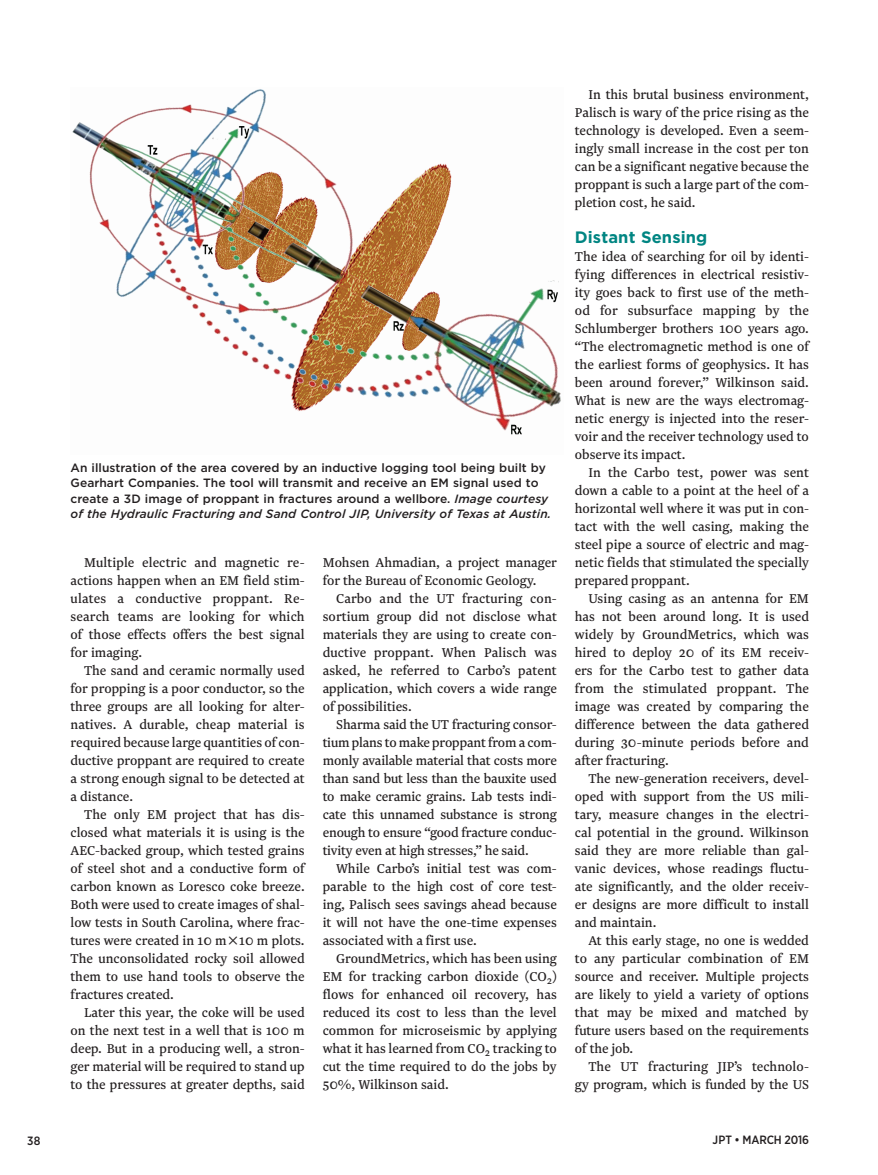
<style>
.page{position:relative;width:878px;height:1175px;background:#fff}
.page>*{position:absolute;margin:0;border:0;box-sizing:border-box;transform-origin:0 0}
.Head_1{font:700 16.5px "Gotham";letter-spacing:.005em;color:#008582}
.para1{font:15px/18px "Newzald";color:#231f20;text-align:justify}
.para{font:15px/18px "Newzald";color:#231f20;text-align:justify}
.Cutline{font:500 12px/15px "Gotham";letter-spacing:.005em;color:#231f20}
.t1{font:500 12px "Gotham Narrow";letter-spacing:-.015em;color:#231f20}
.s1{font-style:italic}
</style>
<div class="page">
<img style="left:72px;top:89px;width:489px;height:346px">
<p class="Cutline" style="left:71px;top:460px;width:482px">An illustration of the area covered by an inductive logging tool being built by Gearhart Companies. The tool will transmit and receive an EM signal used to create a 3D image of proppant in fractures around a wellbore. <span class="s1">Image courtesy of the Hydraulic Fracturing and Sand Control JIP, University of Texas at Austin.</span></p>
<p class="para1" style="left:71px;top:553px;width:236px;text-indent:14px">Multiple electric and magnetic re&shy;actions happen when an EM field stim&shy;ulates a conductive proppant. Re&shy;search teams are looking for which of those effects offers the best signal for imaging.</p>
<p class="para1" style="left:71px;top:661px;width:236px;text-indent:14px">The sand and ceramic normally used for propping is a poor conductor, so the three groups are all looking for alter&shy;natives. A durable, cheap material is required because large quantities of con&shy;ductive proppant are required to create a strong enough signal to be detected at a distance.</p>
<p class="para1" style="left:71px;top:805px;width:236px;text-indent:14px">The only EM project that has dis&shy;closed what materials it is using is the AEC-backed group, which tested grains of steel shot and a conductive form of carbon known as Loresco coke breeze.<br>Both were used to create images of shal&shy;low tests in South Carolina, where frac&shy;tures were created in 10 m 10 m plots.<br>The unconsolidated rocky soil allowed them to use hand tools to observe the fractures created.</p>
<p class="para1" style="left:71px;top:1003px;width:236px;text-indent:14px">Later this year, the coke will be used on the next test in a well that is 100 m deep. But in a producing well, a stron&shy;ger material will be required to stand up to the pressures at greater depths, said</p>
<p class="para1" style="left:323px;top:553px;width:235px">Mohsen Ahmadian, a project manager for the Bureau of Economic Geology.</p>
<p class="para1" style="left:323px;top:589px;width:236px;text-indent:14px">Carbo and the UT fracturing con&shy;sortium group did not disclose what materials they are using to create con&shy;ductive proppant. When Palisch was asked, he referred to Carbo’s patent application, which covers a wide range of possibilities.</p>
<p class="para1" style="left:323px;top:715px;width:236px;text-indent:14px">Sharma said the UT fracturing consor&shy;tium plans to make proppant from a com&shy;monly available material that costs more than sand but less than the bauxite used to make ceramic grains. Lab tests indi&shy;cate this unnamed substance is strong enough to ensure “good fracture conduc&shy;tivity even at high stresses,” he said.</p>
<p class="para1" style="left:323px;top:859px;width:235px;text-indent:14px">While Carbo’s initial test was com&shy;parable to the high cost of core test&shy;ing, Palisch sees savings ahead because it will not have the one-time expenses associated with a first use.</p>
<p class="para1" style="left:323px;top:949px;width:236px;text-indent:14px">GroundMetrics, which has been using EM for tracking carbon dioxide (CO<sub>2</sub>) flows for enhanced oil recovery, has reduced its cost to less than the level common for microseismic by applying what it has learned from CO<sub>2</sub> tracking to cut the time required to do the jobs by 50%, Wilkinson said.</p>
<p class="para1" style="left:575px;top:85px;width:236px;text-indent:14px">In this brutal business environment, Palisch is wary of the price rising as the technology is developed. Even a seem&shy;ingly small increase in the cost per ton can be a significant negative because the proppant is such a large part of the com&shy;pletion cost, he said.</p>
<p class="Head_1" style="left:575px;top:226px;width:134px">Distant Sensing</p>
<p class="para" style="left:575px;top:247px;width:236px">The idea of searching for oil by identi&shy;fying differences in electrical resistiv&shy;ity goes back to first use of the meth&shy;od for subsurface mapping by the Schlumberger brothers 100 years ago. “The electromagnetic method is one of the earliest forms of geophysics. It has been around forever,” Wilkinson said.<br>What is new are the ways electromag&shy;netic energy is injected into the reser&shy;voir and the receiver technology used to observe its impact.</p>
<p class="para1" style="left:575px;top:463px;width:236px;text-indent:14px">In the Carbo test, power was sent down a cable to a point at the heel of a horizontal well where it was put in con&shy;tact with the well casing, making the steel pipe a source of electric and mag&shy;netic fields that stimulated the specially prepared proppant.</p>
<p class="para1" style="left:575px;top:589px;width:236px;text-indent:14px">Using casing as an antenna for EM has not been around long. It is used widely by GroundMetrics, which was hired to deploy 20 of its EM receiv&shy;ers for the Carbo test to gather data from the stimulated proppant. The image was created by comparing the difference between the data gathered during 30-minute periods before and after fracturing.</p>
<p class="para1" style="left:575px;top:769px;width:235px;text-indent:14px">The new-generation receivers, devel&shy;oped with support from the US mili&shy;tary, measure changes in the electri&shy;cal potential in the ground. Wilkinson said they are more reliable than gal&shy;vanic devices, whose readings fluctu&shy;ate significantly, and the older receiv&shy;er designs are more difficult to install and maintain.</p>
<p class="para1" style="left:575px;top:931px;width:236px;text-indent:14px">At this early stage, no one is wedded to any particular combination of EM source and receiver. Multiple projects are likely to yield a variety of options that may be mixed and matched by future users based on the requirements of the job.</p>
<p class="para1" style="left:575px;top:1057px;width:236px;text-align:right">The UT fracturing JIP’s technolo&shy;gy program, which is funded by the US</p>
<p class="t1" style="left:27px;top:1132px;width:15px">38</p>
<p class="t1" style="left:712px;top:1132px;width:98px">JPT • MARCH 2016</p>
</div>
